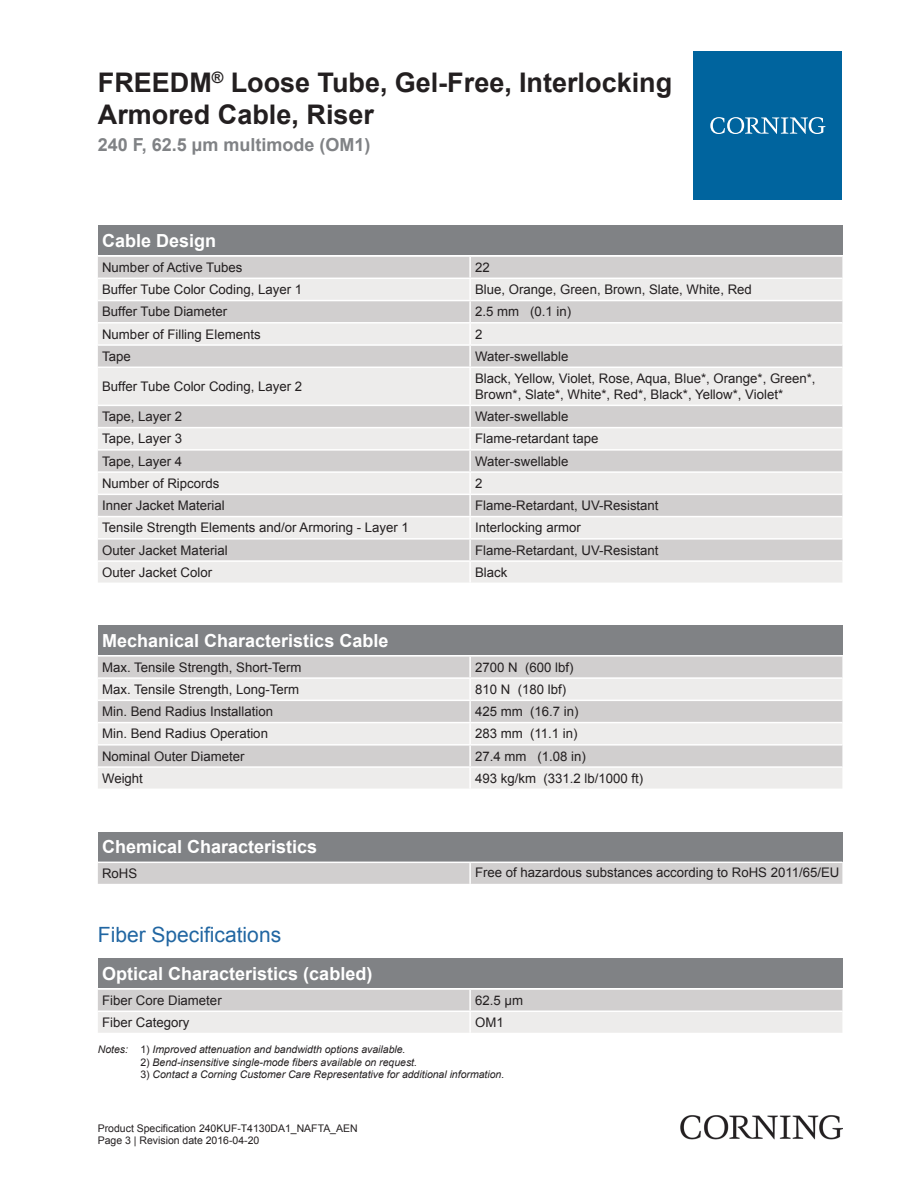
<style>
.page{position:relative;width:919px;height:1187px;background:#fff}
.page>*{position:absolute;margin:0;border:0;box-sizing:border-box;transform-origin:0 0}
.t1{font:700 27px/32.4px "Arial";color:#231f20}
.t2{font:21px "Arial";color:#2166a2}
.t3{font:700 18px "Arial";color:#fff}
.t4{font:700 18px "Arial";color:#808285}
.t5{font:13.2px/15.9px "Arial";color:#231f20}
.t6{font:italic 10.5px "Arial";color:#231f20}
.t7{font:10.5px/12.6px "Arial";color:#231f20}
.s1{font-style:normal}
</style>
<div class="page">
<div style="left:98px;top:225px;width:744px;height:30px;background:#808285"></div>
<div style="left:98px;top:257px;width:744px;height:20px;background:#d1cfcf"></div>
<svg style="left:98px;top:279px;width:744px;height:303px;background:#e1dfdf"></svg>
<hr style="left:469px;top:257px;width:2px;height:20px;background:#fff">
<hr style="left:469px;top:279px;width:2px;height:21px;background:#fff">
<hr style="left:469px;top:301px;width:2px;height:21px;background:#fff">
<hr style="left:469px;top:323px;width:2px;height:21px;background:#fff">
<hr style="left:469px;top:346px;width:2px;height:20px;background:#fff">
<hr style="left:469px;top:368px;width:2px;height:36px;background:#fff">
<hr style="left:469px;top:406px;width:2px;height:21px;background:#fff">
<hr style="left:469px;top:428px;width:2px;height:21px;background:#fff">
<hr style="left:469px;top:450px;width:2px;height:21px;background:#fff">
<hr style="left:469px;top:473px;width:2px;height:20px;background:#fff">
<hr style="left:469px;top:495px;width:2px;height:21px;background:#fff">
<hr style="left:469px;top:517px;width:2px;height:21px;background:#fff">
<hr style="left:469px;top:539px;width:2px;height:21px;background:#fff">
<hr style="left:469px;top:562px;width:2px;height:20px;background:#fff">
<hr style="left:98px;top:300px;width:372px;height:1px;background:#fff">
<hr style="left:470px;top:300px;width:372px;height:1px;background:#fff">
<hr style="left:98px;top:322px;width:372px;height:1px;background:#fff">
<hr style="left:470px;top:322px;width:372px;height:1px;background:#fff">
<hr style="left:98px;top:344px;width:372px;height:2px;background:#fff">
<hr style="left:470px;top:344px;width:372px;height:2px;background:#fff">
<hr style="left:98px;top:366px;width:372px;height:2px;background:#fff">
<hr style="left:470px;top:366px;width:372px;height:2px;background:#fff">
<hr style="left:98px;top:404px;width:372px;height:2px;background:#fff">
<hr style="left:470px;top:404px;width:372px;height:2px;background:#fff">
<hr style="left:98px;top:427px;width:372px;height:1px;background:#fff">
<hr style="left:470px;top:427px;width:372px;height:1px;background:#fff">
<hr style="left:98px;top:449px;width:372px;height:1px;background:#fff">
<hr style="left:470px;top:449px;width:372px;height:1px;background:#fff">
<hr style="left:98px;top:471px;width:372px;height:2px;background:#fff">
<hr style="left:470px;top:471px;width:372px;height:2px;background:#fff">
<hr style="left:98px;top:493px;width:372px;height:2px;background:#fff">
<hr style="left:470px;top:493px;width:372px;height:2px;background:#fff">
<hr style="left:98px;top:516px;width:372px;height:1px;background:#fff">
<hr style="left:470px;top:516px;width:372px;height:1px;background:#fff">
<hr style="left:98px;top:538px;width:372px;height:1px;background:#fff">
<hr style="left:470px;top:538px;width:372px;height:1px;background:#fff">
<hr style="left:98px;top:560px;width:372px;height:2px;background:#fff">
<hr style="left:470px;top:560px;width:372px;height:2px;background:#fff">
<div style="left:98px;top:625px;width:744px;height:30px;background:#808285"></div>
<div style="left:98px;top:656px;width:744px;height:21px;background:#d1cfcf"></div>
<svg style="left:98px;top:679px;width:744px;height:109px;background:#e2e0e0"></svg>
<hr style="left:469px;top:656px;width:2px;height:21px;background:#fff">
<hr style="left:469px;top:678px;width:2px;height:21px;background:#fff">
<hr style="left:469px;top:701px;width:2px;height:20px;background:#fff">
<hr style="left:469px;top:723px;width:2px;height:21px;background:#fff">
<hr style="left:469px;top:745px;width:2px;height:21px;background:#fff">
<hr style="left:469px;top:767px;width:2px;height:21px;background:#fff">
<hr style="left:98px;top:699px;width:372px;height:2px;background:#fff">
<hr style="left:470px;top:699px;width:372px;height:2px;background:#fff">
<hr style="left:98px;top:721px;width:372px;height:2px;background:#fff">
<hr style="left:470px;top:721px;width:372px;height:2px;background:#fff">
<hr style="left:98px;top:744px;width:372px;height:1px;background:#fff">
<hr style="left:470px;top:744px;width:372px;height:1px;background:#fff">
<hr style="left:98px;top:766px;width:372px;height:1px;background:#fff">
<hr style="left:470px;top:766px;width:372px;height:1px;background:#fff">
<div style="left:98px;top:831px;width:744px;height:30px;background:#808285"></div>
<div style="left:98px;top:863px;width:744px;height:20px;background:#d1cfcf"></div>
<hr style="left:469px;top:863px;width:2px;height:20px;background:#fff">
<div style="left:98px;top:958px;width:744px;height:30px;background:#808285"></div>
<svg style="left:98px;top:989px;width:744px;height:43px;background:#e0dede"></svg>
<hr style="left:469px;top:989px;width:2px;height:21px;background:#fff">
<hr style="left:469px;top:1011px;width:2px;height:21px;background:#fff">
<hr style="left:98px;top:1010px;width:372px;height:1px;background:#fff">
<hr style="left:470px;top:1010px;width:372px;height:1px;background:#fff">
<div style="left:693px;top:51px;width:149px;height:149px;background:#00649e"></div>
<svg style="left:710px;top:117px;width:115px;height:17px"></svg>
<img style="left:680px;top:1115px;width:162px;height:24px">
<h1 class="t1" style="left:98px;top:67px;width:576px">FREEDM<sup>®</sup> Loose Tube, Gel-Free, Interlocking<br>Armored Cable, Riser</h1>
<h3 class="t4" style="left:98px;top:132px;width:274px">240 F, 62.5 µm multimode (OM1)</h3>
<h3 class="t3" style="left:102px;top:228px;width:116px">Cable Design</h3>
<p class="t5" style="left:102px;top:259px;width:142px">Number of Active Tubes</p>
<p class="t5" style="left:475px;top:259px;width:16px">22</p>
<p class="t5" style="left:102px;top:282px;width:202px">Buffer Tube Color Coding, Layer 1</p>
<p class="t5" style="left:475px;top:282px;width:278px">Blue, Orange, Green, Brown, Slate, White, Red</p>
<p class="t5" style="left:102px;top:304px;width:127px">Buffer Tube Diameter</p>
<p class="t5" style="left:475px;top:304px;width:98px">2.5 mm (0.1 in)</p>
<p class="t5" style="left:102px;top:326px;width:160px">Number of Filling Elements</p>
<p class="t5" style="left:475px;top:326px;width:9px">2</p>
<p class="t5" style="left:102px;top:348px;width:30px">Tape</p>
<p class="t5" style="left:475px;top:348px;width:95px">Water-swellable</p>
<p class="t5" style="left:102px;top:378px;width:202px">Buffer Tube Color Coding, Layer 2</p>
<p class="t5" style="left:475px;top:370px;width:342px">Black, Yellow, Violet, Rose, Aqua, Blue*, Orange*, Green*,<br>Brown*, Slate*, White*, Red*, Black*, Yellow*, Violet*</p>
<p class="t5" style="left:102px;top:409px;width:81px">Tape, Layer 2</p>
<p class="t5" style="left:475px;top:409px;width:95px">Water-swellable</p>
<p class="t5" style="left:102px;top:431px;width:81px">Tape, Layer 3</p>
<p class="t5" style="left:475px;top:431px;width:125px">Flame-retardant tape</p>
<p class="t5" style="left:102px;top:453px;width:81px">Tape, Layer 4</p>
<p class="t5" style="left:475px;top:453px;width:95px">Water-swellable</p>
<p class="t5" style="left:102px;top:475px;width:119px">Number of Ripcords</p>
<p class="t5" style="left:475px;top:475px;width:9px">2</p>
<p class="t5" style="left:102px;top:497px;width:124px">Inner Jacket Material</p>
<p class="t5" style="left:475px;top:497px;width:185px">Flame-Retardant, UV-Resistant</p>
<p class="t5" style="left:102px;top:520px;width:308px">Tensile Strength Elements and/or Armoring - Layer 1</p>
<p class="t5" style="left:475px;top:520px;width:107px">Interlocking armor</p>
<p class="t5" style="left:102px;top:542px;width:127px">Outer Jacket Material</p>
<p class="t5" style="left:475px;top:542px;width:185px">Flame-Retardant, UV-Resistant</p>
<p class="t5" style="left:102px;top:564px;width:112px">Outer Jacket Color</p>
<p class="t5" style="left:475px;top:564px;width:34px">Black</p>
<h3 class="t3" style="left:102px;top:628px;width:288px">Mechanical Characteristics Cable</h3>
<p class="t5" style="left:102px;top:659px;width:201px">Max. Tensile Strength, Short-Term</p>
<p class="t5" style="left:475px;top:659px;width:100px">2700 N (600 lbf)</p>
<p class="t5" style="left:102px;top:681px;width:199px">Max. Tensile Strength, Long-Term</p>
<p class="t5" style="left:475px;top:681px;width:92px">810 N (180 lbf)</p>
<p class="t5" style="left:102px;top:703px;width:172px">Min. Bend Radius Installation</p>
<p class="t5" style="left:475px;top:703px;width:105px">425 mm (16.7 in)</p>
<p class="t5" style="left:102px;top:726px;width:167px">Min. Bend Radius Operation</p>
<p class="t5" style="left:475px;top:726px;width:104px">283 mm (11.1 in)</p>
<p class="t5" style="left:102px;top:748px;width:144px">Nominal Outer Diameter</p>
<p class="t5" style="left:475px;top:748px;width:112px">27.4 mm (1.08 in)</p>
<p class="t5" style="left:102px;top:770px;width:42px">Weight</p>
<p class="t5" style="left:475px;top:770px;width:170px">493 kg/km (331.2 lb/1000 ft)</p>
<h3 class="t3" style="left:102px;top:834px;width:217px">Chemical Characteristics</h3>
<p class="t5" style="left:102px;top:865px;width:37px">RoHS</p>
<p class="t5" style="left:475px;top:864px;width:366px">Free of hazardous substances according to RoHS 2011/65/EU</p>
<h2 class="t2" style="left:98px;top:920px;width:185px">Fiber Specifications</h2>
<h3 class="t3" style="left:102px;top:961px;width:272px">Optical Characteristics (cabled)</h3>
<p class="t5" style="left:102px;top:992px;width:121px">Fiber Core Diameter</p>
<p class="t5" style="left:475px;top:992px;width:49px">62.5 µm</p>
<p class="t5" style="left:102px;top:1014px;width:89px">Fiber Category</p>
<p class="t5" style="left:475px;top:1014px;width:30px">OM1</p>
<p class="t6" style="left:98px;top:1042px;width:309px">Notes: <span class="s1">1)</span> Improved attenuation and bandwidth options available.</p>
<p class="t6" style="left:140px;top:1054px;width:278px"><span class="s1">2)</span> Bend-insensitive single-mode fibers available on request.</p>
<p class="t6" style="left:140px;top:1067px;width:365px"><span class="s1">3)</span> Contact a Corning Customer Care Representative for additional information.</p>
<p class="t7" style="left:98px;top:1121px;width:261px">Product Specification 240KUF-T4130DA1_NAFTA_AEN<br>Page 3 | Revision date 2016-04-20</p>
</div>
